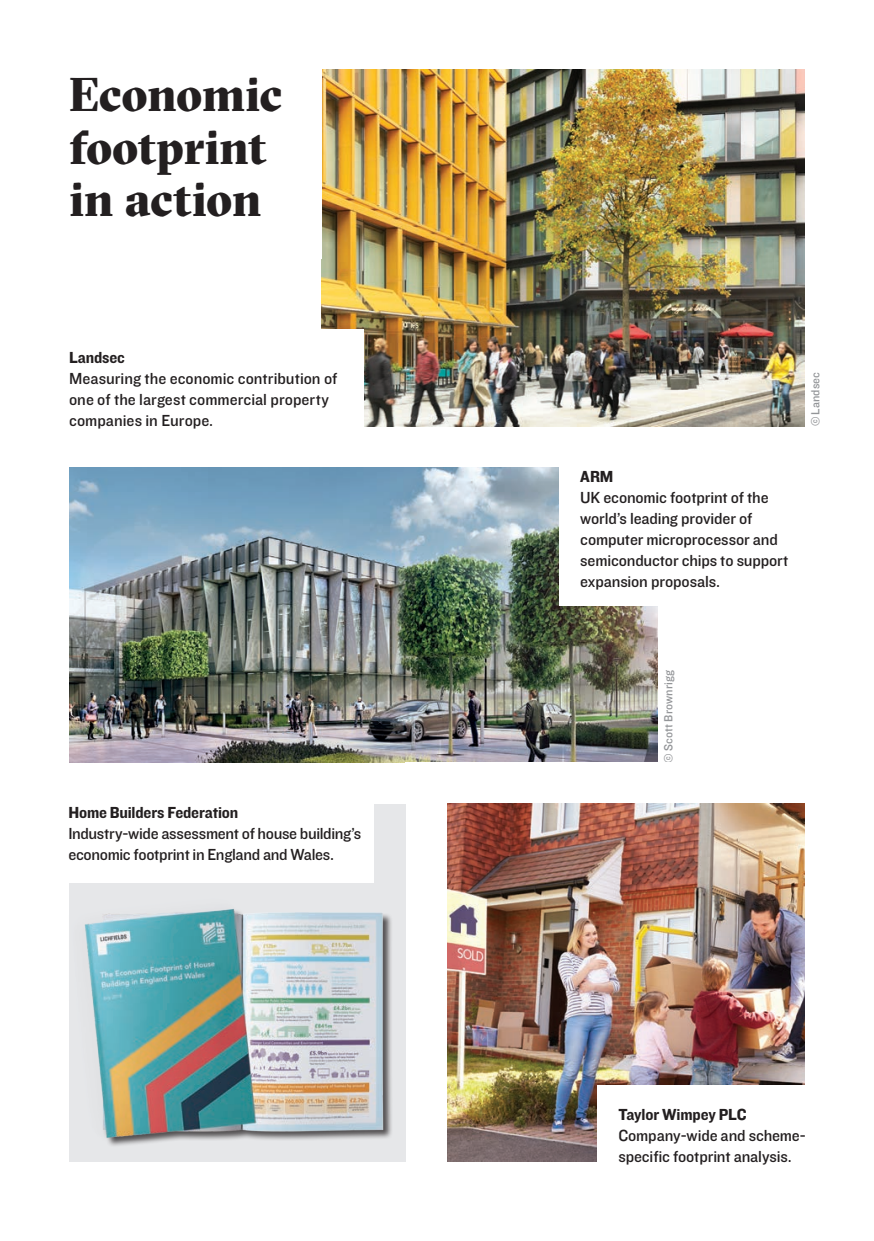
<style>
.page{position:relative;width:874px;height:1241px;background:#fff}
.page>*{position:absolute;margin:0;border:0;box-sizing:border-box;transform-origin:0 0}
.t1{font:900 47.25px/52.5px "GT Sectra Fine";letter-spacing:-.01em;color:#231f20}
.t2{font:16.62px/21px "Knockout 31 Junior Middlewt";letter-spacing:-.01em;color:#231f20}
.t3{font:16.62px "Knockout 51 Middleweight";letter-spacing:-.01em;color:#231f20}
.t4{font:12.25px "Knockout 31 Junior Middlewt";letter-spacing:.005em;color:#939598}
</style>
<div class="page">
<img style="left:321px;top:69px;width:483px;height:357px">
<div style="left:69px;top:329px;width:294px;height:103px;background:#fff"></div>
<img style="left:69px;top:467px;width:588px;height:295px">
<img style="left:447px;top:803px;width:357px;height:358px">
<div style="left:597px;top:1085px;width:222px;height:113px;background:#fff"></div>
<div style="left:69px;top:804px;width:336px;height:357px;background:#e6e7e9"></div>
<div style="left:47px;top:783px;width:326px;height:99px;background:#fff"></div>
<img style="left:69px;top:864px;width:323px;height:282px">
<div style="left:559px;top:447px;width:245px;height:158px;background:#fff"></div>
<h1 class="t1" style="left:69px;top:67px;width:215px">Economic footprint in action</h1>
<p class="t3" style="left:69px;top:346px;width:57px">Landsec</p>
<p class="t2" style="left:69px;top:367px;width:270px">Measuring the economic contribution of one of the largest commercial property companies in Europe.</p>
<p class="t3" style="left:68px;top:801px;width:171px">Home Builders Federation</p>
<p class="t2" style="left:68px;top:822px;width:294px">Industry-wide assessment of house building’s economic footprint in England and Wales.</p>
<p class="t3" style="left:580px;top:465px;width:35px">ARM</p>
<p class="t2" style="left:580px;top:486px;width:209px">UK economic footprint of the world’s leading provider of computer microprocessor and semiconductor chips to support expansion proposals.</p>
<p class="t4" style="left:806px;top:426px;width:56px;rotate:-90deg">© Landsec</p>
<p class="t4" style="left:659px;top:762px;width:94px;rotate:-90deg">© Scott Brownrigg</p>
<p class="t3" style="left:618px;top:1103px;width:130px">Taylor Wimpey PLC</p>
<p class="t2" style="left:618px;top:1124px;width:189px">Company-wide and scheme&shy;specific footprint analysis.</p>
</div>
